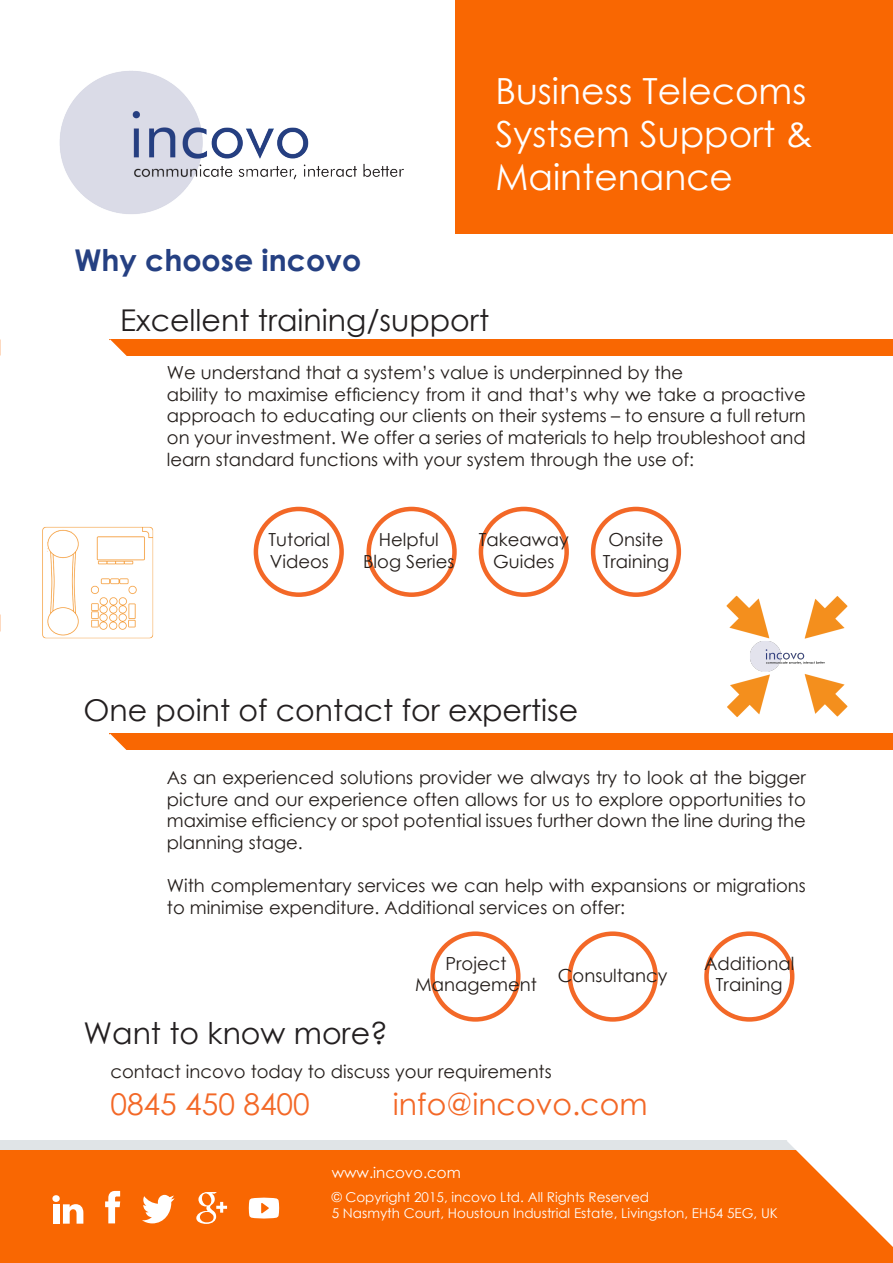
<style>
.page{position:relative;width:893px;height:1263px;background:#fff}
.page>*{position:absolute;margin:0;border:0;box-sizing:border-box;transform-origin:0 0}
.t1{font:36px "Century Gothic";color:#fff}
.t2{font:30px "Century Gothic";color:#231f20}
.t3{font:30px "Century Gothic";color:#f36827}
.t4{font:700 30px "Century Gothic";color:#254082}
.t5{font:18px/21.6px "Century Gothic";color:#241e1b;text-align:justify}
.t6{font:15px "Century Gothic";color:#fff}
.t7{font:13.5px "Century Gothic";color:#fff}
</style>
<div class="page">
<div style="left:0;top:1140px;width:893px;height:112px;background:#e0e4e7"></div>
<div style="left:0;top:1150px;width:893px;height:113px;background:#f96702"></div>
<svg style="left:787px;top:1140px;width:106px;height:107px"></svg>
<svg style="left:52px;top:1190px;width:68px;height:34px"></svg>
<svg style="left:142px;top:1195px;width:33px;height:28px"></svg>
<svg style="left:196px;top:1192px;width:31px;height:32px"></svg>
<svg style="left:249px;top:1197px;width:30px;height:21px"></svg>
<div style="left:455px;top:0;width:438px;height:233px;background:#f96702"></div>
<img style="left:59px;top:71px;width:345px;height:143px">
<div style="left:254px;top:507px;width:90px;height:90px;border:4px solid #f36827;border-radius:50%"></div>
<div style="left:591px;top:507px;width:90px;height:90px;border:4px solid #f36827;border-radius:50%"></div>
<div style="left:479px;top:507px;width:90px;height:90px;border:4px solid #f36827;border-radius:50%"></div>
<div style="left:366px;top:507px;width:91px;height:90px;border:4px solid #f36827;border-radius:50%"></div>
<div style="left:430px;top:931px;width:90px;height:91px;border:4px solid #f36827;border-radius:50%"></div>
<div style="left:704px;top:931px;width:90px;height:91px;border:4px solid #f36827;border-radius:50%"></div>
<div style="left:568px;top:931px;width:90px;height:91px;border:4px solid #f36827;border-radius:50%"></div>
<img style="left:726px;top:595px;width:122px;height:122px">
<img style="left:42px;top:526px;width:112px;height:113px">
<div style="left:110px;top:339px;width:783px;height:17px;background:#f96702"></div>
<svg style="left:109px;top:339px;width:18px;height:17px"></svg>
<div style="left:110px;top:734px;width:783px;height:16px;background:#f96702"></div>
<svg style="left:109px;top:734px;width:18px;height:16px"></svg>
<p class="t4" style="left:74px;top:238px;width:288px">Why choose incovo</p>
<p class="t1" style="left:495px;top:65px;width:312px">Business Telecoms</p>
<p class="t1" style="left:495px;top:109px;width:319px">Systsem Support &amp;</p>
<p class="t1" style="left:495px;top:152px;width:239px">Maintenance</p>
<p class="t2" style="left:120px;top:299px;width:370px">Excellent training/support</p>
<p class="t5" style="left:167px;top:362px;width:518px">We understand that a system’s value is underpinned by the</p>
<p class="t5" style="left:167px;top:383px;width:640px">ability to maximise efficiency from it and that’s why we take a proactive approach to educating our clients on their systems – to ensure a full return on your investment. We offer a series of materials to help troubleshoot and learn standard functions with your system through the use of:</p>
<p class="t5" style="left:269px;top:528px;width:63px">Tutorial</p>
<p class="t5" style="left:270px;top:550px;width:61px">Videos</p>
<p class="t5" style="left:379px;top:528px;width:62px">Helpful</p>
<p class="t5" style="left:363px;top:550px;width:93px">Blog Series</p>
<p class="t5" style="left:479px;top:528px;width:91px">Takeaway</p>
<p class="t5" style="left:493px;top:550px;width:63px">Guides</p>
<p class="t5" style="left:608px;top:528px;width:57px">Onsite</p>
<p class="t5" style="left:603px;top:550px;width:68px">Training</p>
<p class="t2" style="left:83px;top:689px;width:496px">One point of contact for expertise</p>
<p class="t5" style="left:167px;top:766px;width:640px">As an experienced solutions provider we always try to look at the bigger picture and our experience often allows for us to explore opportunities to maximise efficiency or spot potential issues further down the line during the planning stage.</p>
<p class="t5" style="left:167px;top:874px;width:640px">With complementary services we can help with expansions or migrations to minimise expenditure. Additional services on offer:</p>
<p class="t5" style="left:446px;top:952px;width:62px">Project</p>
<p class="t5" style="left:415px;top:974px;width:123px">Management</p>
<p class="t5" style="left:558px;top:964px;width:111px">Consultancy</p>
<p class="t2" style="left:83px;top:1012px;width:306px">Want to know more?</p>
<p class="t5" style="left:110px;top:1060px;width:443px">contact incovo today to discuss your requirements</p>
<p class="t3" style="left:110px;top:1084px;width:201px">0845 450 8400</p>
<p class="t3" style="left:393px;top:1084px;width:256px">info@incovo.com</p>
<p class="t6" style="left:332px;top:1161px;width:131px">www.incovo.com</p>
<p class="t5" style="left:704px;top:952px;width:91px">Additional</p>
<p class="t5" style="left:716px;top:974px;width:68px">Training</p>
<p class="t7" style="left:332px;top:1187px;width:319px">© Copyright 2015, incovo Ltd. All Rights Reserved</p>
<p class="t7" style="left:332px;top:1204px;width:448px">5 Nasmyth Court, Houstoun Industrial Estate, Livingston, EH54 5EG, UK</p>
</div>
